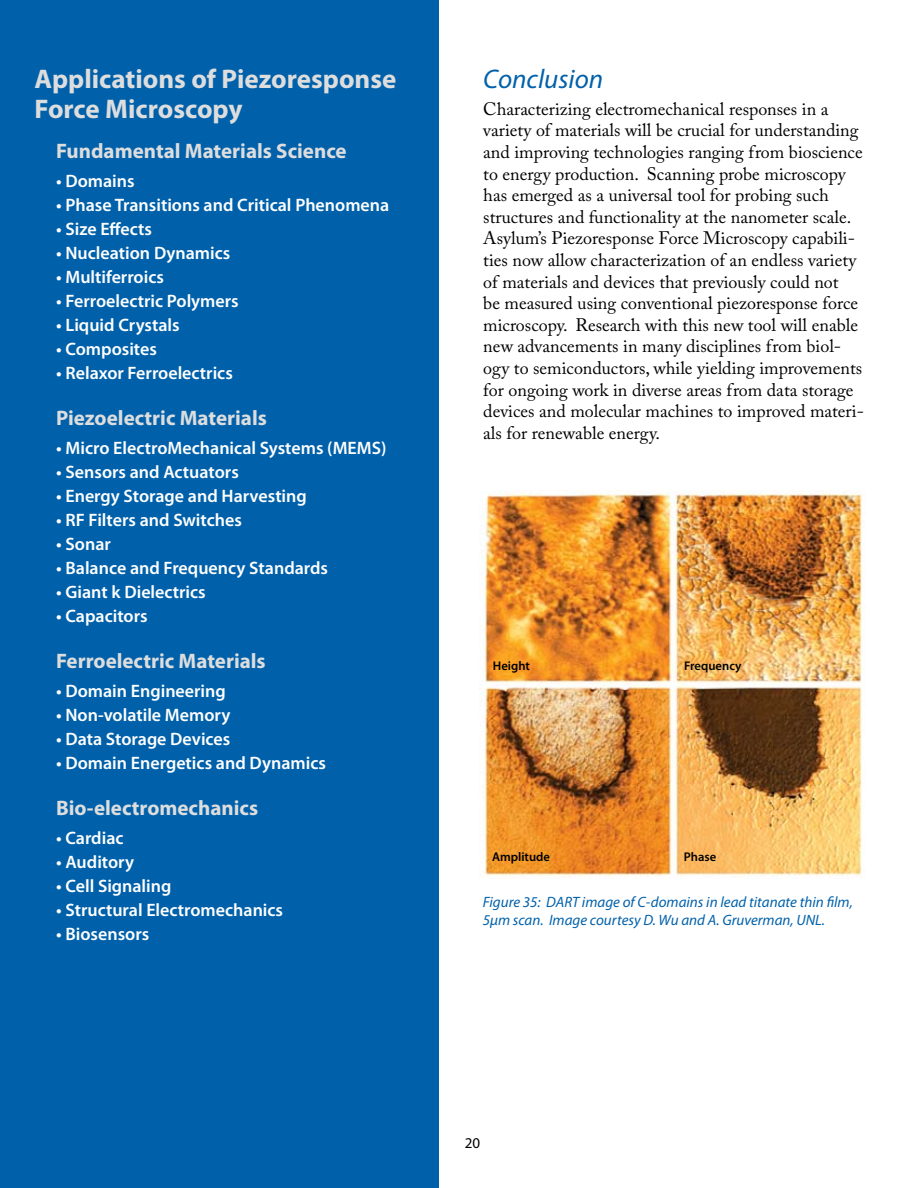
<style>
.page{position:relative;width:918px;height:1188px;background:#fff}
.page>*{position:absolute;margin:0;border:0;box-sizing:border-box;transform-origin:0 0}
.t1{font:700 27px/30px "Myriad Pro";color:#ddddde}
.t2{font:italic 27px "Myriad Pro";color:#0061aa}
.t3{font:700 21px "Myriad Pro";color:#ddddde}
.t4{font:18px/21.6px "Adobe Caslon Pro";color:#000}
.t5{font:600 18px "Myriad Pro";color:#fff}
.t6{font:italic 15px/18px "Myriad Pro";color:#0061aa}
.t7{font:15px "Myriad Pro";color:#000}
.t8{font:600 12.6px "Myriad Pro";color:#000}
</style>
<div class="page">
<div style="left:0;top:0;width:439px;height:1188px;background:#0061aa"></div>
<img style="left:480px;top:491px;width:386px;height:387px">
<h1 class="t1" style="left:34px;top:63px;width:363px">Applications of Piezoresponse<br>Force Microscopy</h1>
<p class="t3" style="left:56px;top:137px;width:292px">Fundamental Materials Science</p>
<p class="t5" style="left:56px;top:170px;width:80px">• Domains</p>
<p class="t5" style="left:56px;top:194px;width:335px">• Phase Transitions and Critical Phenomena</p>
<p class="t5" style="left:56px;top:218px;width:97px">• Size Effects</p>
<p class="t5" style="left:56px;top:242px;width:176px">• Nucleation Dynamics</p>
<p class="t5" style="left:56px;top:266px;width:109px">• Multiferroics</p>
<p class="t5" style="left:56px;top:290px;width:184px">• Ferroelectric Polymers</p>
<p class="t5" style="left:56px;top:314px;width:125px">• Liquid Crystals</p>
<p class="t5" style="left:56px;top:338px;width:102px">• Composites</p>
<p class="t5" style="left:56px;top:362px;width:178px">• Relaxor Ferroelectrics</p>
<p class="t3" style="left:56px;top:404px;width:212px">Piezoelectric Materials</p>
<p class="t5" style="left:56px;top:437px;width:332px">• Micro ElectroMechanical Systems (MEMS)</p>
<p class="t5" style="left:56px;top:461px;width:184px">• Sensors and Actuators</p>
<p class="t5" style="left:56px;top:485px;width:252px">• Energy Storage and Harvesting</p>
<p class="t5" style="left:56px;top:509px;width:187px">• RF Filters and Switches</p>
<p class="t5" style="left:56px;top:533px;width:56px">• Sonar</p>
<p class="t5" style="left:56px;top:557px;width:274px">• Balance and Frequency Standards</p>
<p class="t5" style="left:56px;top:581px;width:151px">• Giant k Dielectrics</p>
<p class="t5" style="left:56px;top:605px;width:93px">• Capacitors</p>
<p class="t3" style="left:56px;top:647px;width:211px">Ferroelectric Materials</p>
<p class="t5" style="left:56px;top:680px;width:171px">• Domain Engineering</p>
<p class="t5" style="left:56px;top:704px;width:176px">• Non-volatile Memory</p>
<p class="t5" style="left:56px;top:728px;width:176px">• Data Storage Devices</p>
<p class="t5" style="left:56px;top:752px;width:271px">• Domain Energetics and Dynamics</p>
<p class="t3" style="left:56px;top:794px;width:204px">Bio-electromechanics</p>
<p class="t5" style="left:56px;top:827px;width:69px">• Cardiac</p>
<p class="t5" style="left:56px;top:851px;width:80px">• Auditory</p>
<p class="t5" style="left:56px;top:875px;width:117px">• Cell Signaling</p>
<p class="t5" style="left:56px;top:899px;width:229px">• Structural Electromechanics</p>
<p class="t5" style="left:56px;top:923px;width:95px">• Biosensors</p>
<h1 class="t2" style="left:483px;top:62px;width:121px">Conclusion</h1>
<p class="t4" style="left:483px;top:98px;width:382px">Characterizing electromechanical responses in a variety of materials will be crucial for understanding and improving technologies ranging from bioscience to energy production. Scanning probe microscopy has emerged as a universal tool for probing such structures and functionality at the nanometer scale.<br>Asylum’s Piezoresponse Force Microscopy capabili&shy;ties now allow characterization of an endless variety of materials and devices that previously could not<br>be measured using conventional piezoresponse force microscopy. Research with this new tool will enable new advancements in many disciplines from biol&shy;ogy to semiconductors, while yielding improvements for ongoing work in diverse areas from data storage devices and molecular machines to improved materi&shy;als for renewable energy.</p>
<p class="t8" style="left:493px;top:658px;width:39px">Height</p>
<p class="t8" style="left:492px;top:849px;width:59px">Amplitude</p>
<p class="t8" style="left:684px;top:658px;width:59px">Frequency</p>
<p class="t8" style="left:684px;top:849px;width:34px">Phase</p>
<p class="t6" style="left:483px;top:893px;width:372px">Figure 35: DART image of C-domains in lead titanate thin film,<br>5µm scan. Image courtesy D. Wu and A. Gruverman, UNL.</p>
<p class="t7" style="left:465px;top:1134px;width:17px">20</p>
</div>
